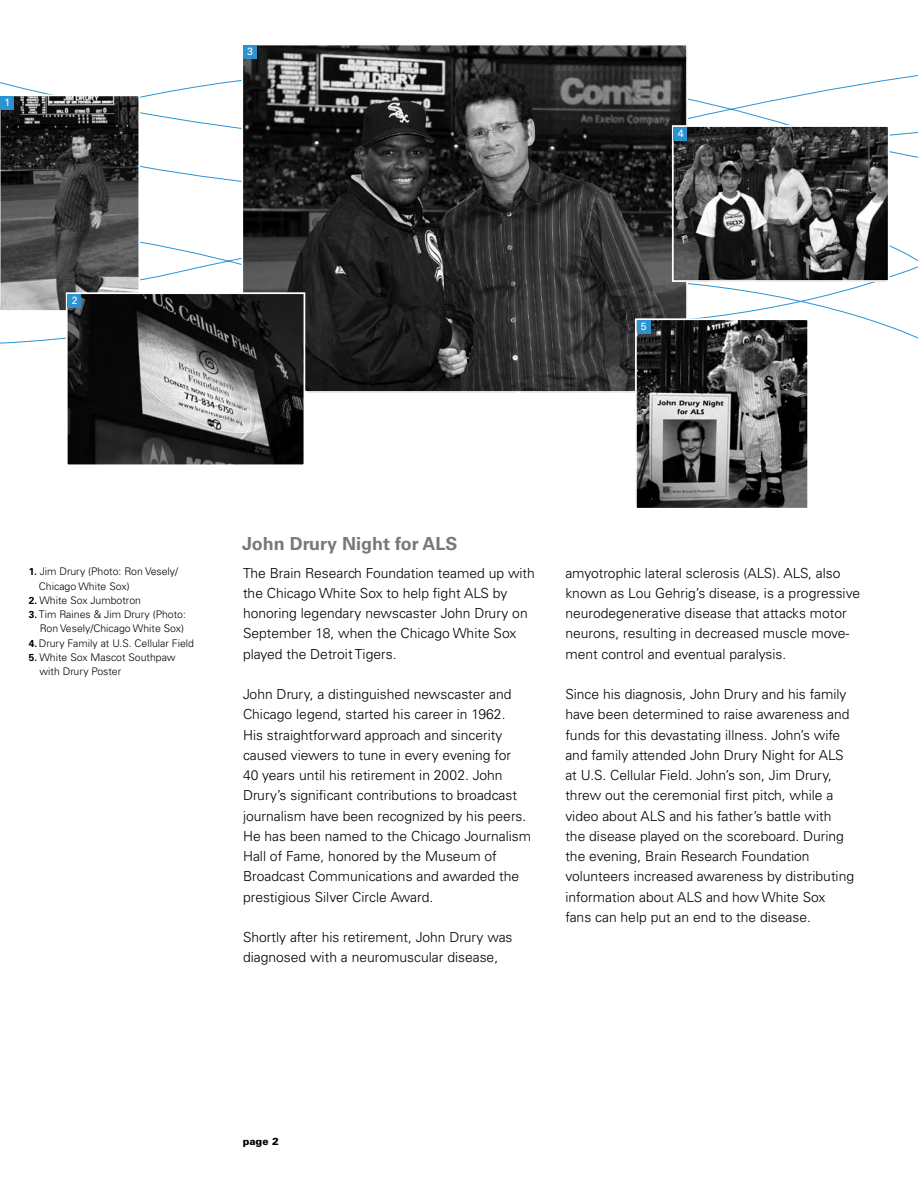
<style>
.page{position:relative;width:918px;height:1188px;background:#fff}
.page>*{position:absolute;margin:0;border:0;box-sizing:border-box;transform-origin:0 0}
.t1{font:700 18px "Univers";color:#76787b}
.t2{font:300 13.8px/20.2px "Univers";color:#000}
.t3{font:300 10.5px/14.2px "Univers";color:#000}
.t4{font:10.5px "Univers";color:#fff}
.t5{font:900 10.2px "Univers";color:#000}
.s1{font-weight:700;font-size:10.2px}
</style>
<div class="page">
<svg style="left:0;top:241px;width:918px;height:103px"></svg>
<svg style="left:0;top:75px;width:918px;height:107px"></svg>
<img style="left:244px;top:47px;width:441px;height:343px">
<div style="left:241px;top:44px;width:447px;height:349px;border:2px solid #fff"></div>
<div style="left:243px;top:45px;width:14px;height:14px;background:#2c93d1"></div>
<img style="left:638px;top:321px;width:168px;height:186px">
<div style="left:635px;top:318px;width:174px;height:192px;border:2px solid #fff"></div>
<div style="left:637px;top:320px;width:13px;height:14px;background:#2c93d1"></div>
<img style="left:675px;top:128px;width:212px;height:151px">
<div style="left:672px;top:125px;width:218px;height:157px;border:2px solid #fff"></div>
<div style="left:674px;top:127px;width:13px;height:13px;background:#2c93d1"></div>
<svg style="left:0;top:94px;width:140px;height:218px;background:#4e4e4e"></svg>
<div style="left:1px;top:96px;width:13px;height:14px;background:#2c93d1"></div>
<img style="left:69px;top:295px;width:233px;height:168px">
<div style="left:66px;top:292px;width:239px;height:174px;border:2px solid #fff"></div>
<div style="left:68px;top:294px;width:13px;height:14px;background:#2c93d1"></div>
<p class="t4" style="left:5px;top:96px;width:7px">1</p>
<p class="t4" style="left:72px;top:294px;width:7px">2</p>
<p class="t4" style="left:247px;top:45px;width:7px">3</p>
<p class="t4" style="left:678px;top:127px;width:7px">4</p>
<p class="t4" style="left:641px;top:320px;width:7px">5</p>
<p class="t3" style="left:39px;top:564px;width:141px;text-indent:-10px"><span class="s1">1.</span> Jim Drury (Photo: Ron Vesely/<br>Chicago White Sox)</p>
<p class="t3" style="left:29px;top:593px;width:114px"><span class="s1">2.</span> White Sox Jumbotron</p>
<p class="t3" style="left:29px;top:607px;width:159px;text-align:right"><span class="s1">3.</span> Tim Raines &amp; Jim Drury (Photo:<br>Ron Vesely/Chicago White Sox)</p>
<p class="t3" style="left:29px;top:636px;width:167px"><span class="s1">4.</span> Drury Family at U.S. Cellular Field</p>
<p class="t3" style="left:39px;top:650px;width:138px;text-indent:-11px"><span class="s1">5.</span> White Sox Mascot Southpaw with Drury Poster</p>
<h1 class="t1" style="left:242px;top:533px;width:217px">John Drury Night for ALS</h1>
<p class="t2" style="left:243px;top:563px;width:293px">The Brain Research Foundation teamed up with the Chicago White Sox to help fight ALS by honoring legendary newscaster John Drury on September 18, when the Chicago White Sox played the Detroit Tigers.</p>
<p class="t2" style="left:243px;top:684px;width:290px">John Drury, a distinguished newscaster and Chicago legend, started his career in 1962.<br>His straightforward approach and sincerity caused viewers to tune in every evening for<br>40 years until his retirement in 2002. John Drury’s significant contributions to broadcast journalism have been recognized by his peers.<br>He has been named to the Chicago Journalism Hall of Fame, honored by the Museum of Broadcast Communications and awarded the prestigious Silver Circle Award.</p>
<p class="t2" style="left:243px;top:927px;width:271px">Shortly after his retirement, John Drury was diagnosed with a neuromuscular disease,</p>
<p class="t2" style="left:565px;top:563px;width:296px">amyotrophic lateral sclerosis (ALS). ALS, also known as Lou Gehrig’s disease, is a progressive neurodegenerative disease that attacks motor neurons, resulting in decreased muscle move&shy;ment control and eventual paralysis.</p>
<p class="t2" style="left:565px;top:684px;width:290px">Since his diagnosis, John Drury and his family have been determined to raise awareness and funds for this devastating illness. John’s wife and family attended John Drury Night for ALS at U.S. Cellular Field. John’s son, Jim Drury, threw out the ceremonial first pitch, while a video about ALS and his father’s battle with the disease played on the scoreboard. During the evening, Brain Research Foundation volunteers increased awareness by distributing information about ALS and how White Sox fans can help put an end to the disease.</p>
<p class="t5" style="left:243px;top:1135px;width:27px">page</p>
</div>
